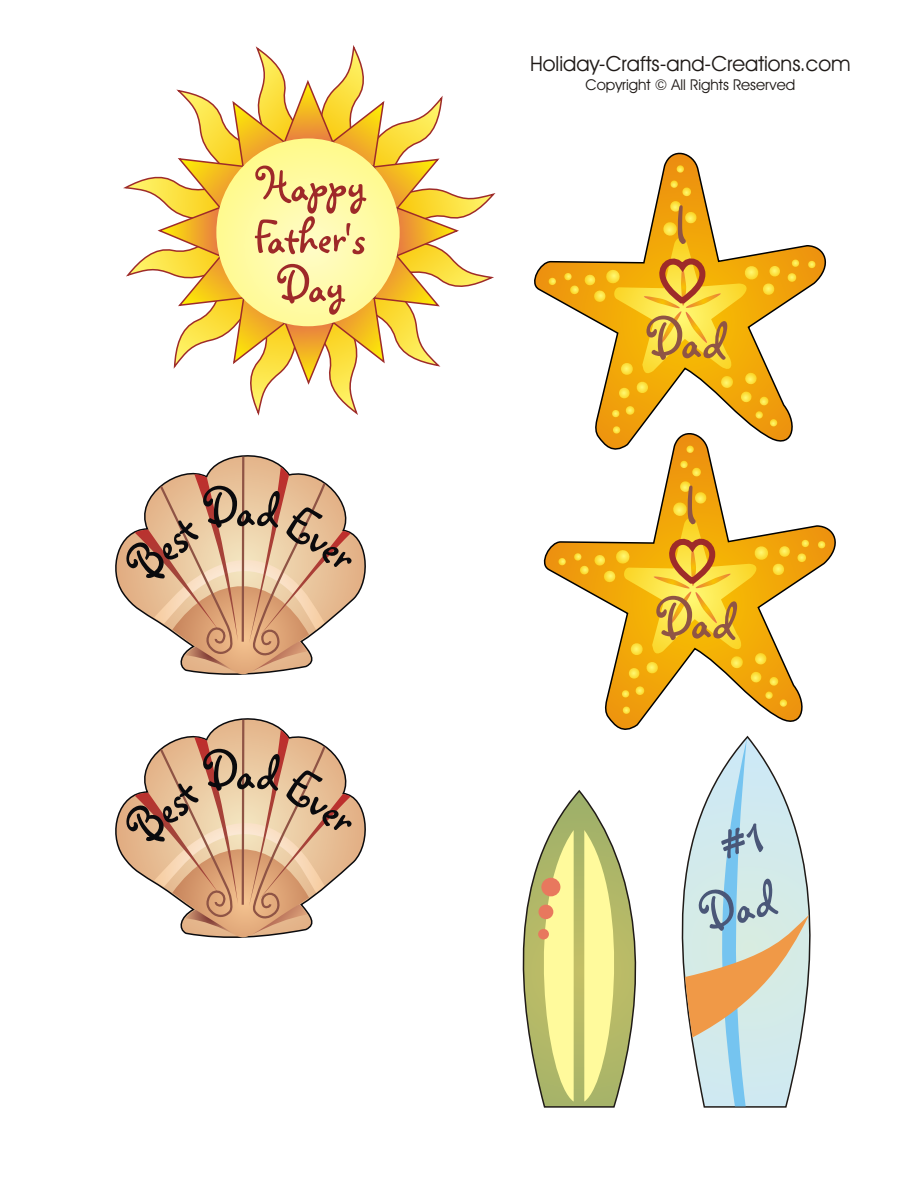
<style>
.page{position:relative;width:918px;height:1188px;background:#fff}
.page>*{position:absolute;margin:0;border:0;box-sizing:border-box;transform-origin:0 0}
.t1{font:57px/113.2px "Melanie BT";color:#8f5445;text-align:center}
.t2{font:54px "Melanie BT";color:#0a0a0d}
.t3{font:51px "Melanie BT";color:#9e2929}
.t4{font:21px "Avant Garde Bk BT";color:#1f1a17}
.t5{font:15px "Avant Garde Bk BT";color:#1f1a17}
</style>
<div class="page">
<svg style="left:115px;top:531px;width:251px;height:77px"></svg>
<svg style="left:135px;top:455px;width:215px;height:220px"></svg>
<svg style="left:534px;top:152px;width:293px;height:274px"></svg>
<svg style="left:676px;top:165px;width:8px;height:8px"></svg>
<svg style="left:791px;top:259px;width:9px;height:8px"></svg>
<svg style="left:787px;top:273px;width:10px;height:9px"></svg>
<svg style="left:808px;top:260px;width:8px;height:9px"></svg>
<svg style="left:548px;top:277px;width:8px;height:9px"></svg>
<svg style="left:564px;top:180px;width:217px;height:246px"></svg>
<svg style="left:123px;top:45px;width:373px;height:371px"></svg>
<svg style="left:216px;top:138px;width:184px;height:188px;background:#fef9a2"></svg>
<svg style="left:681px;top:735px;width:130px;height:373px"></svg>
<svg style="left:522px;top:789px;width:115px;height:319px"></svg>
<svg style="left:584px;top:830px;width:50px;height:272px;background:#dada90"></svg>
<svg style="left:524px;top:830px;width:50px;height:272px;background:#d9d991"></svg>
<div style="left:541px;top:878px;width:19px;height:18px;background:#e8785e;border-radius:50%"></div>
<div style="left:539px;top:905px;width:14px;height:14px;background:#e8785e;border-radius:50%"></div>
<div style="left:538px;top:929px;width:11px;height:10px;background:#e8785e;border-radius:50%"></div>
<svg style="left:115px;top:794px;width:251px;height:77px"></svg>
<svg style="left:135px;top:718px;width:215px;height:220px"></svg>
<svg style="left:543px;top:426px;width:293px;height:304px"></svg>
<svg style="left:686px;top:445px;width:8px;height:8px"></svg>
<svg style="left:797px;top:539px;width:12px;height:24px"></svg>
<svg style="left:818px;top:541px;width:8px;height:8px"></svg>
<svg style="left:558px;top:558px;width:8px;height:8px"></svg>
<svg style="left:574px;top:460px;width:216px;height:254px"></svg>
<svg style="left:685px;top:739px;width:124px;height:367px"></svg>
<h3 class="t3" style="left:258px;top:161px;width:109px">Happy</h3>
<h3 class="t3" style="left:255px;top:214px;width:113px">Father's</h3>
<h3 class="t3" style="left:282px;top:262px;width:65px">Day</h3>
<h2 class="t2" style="left:208px;top:484px;width:71px">Dad</h2>
<h2 class="t2" style="left:307px;top:497px;width:73px;rotate:36deg">Ever</h2>
<h2 class="t2" style="left:122px;top:554px;width:71px;rotate:-45deg">Best</h2>
<h2 class="t2" style="left:208px;top:747px;width:71px">Dad</h2>
<h2 class="t2" style="left:307px;top:760px;width:73px;rotate:36deg">Ever</h2>
<h2 class="t2" style="left:122px;top:817px;width:71px;rotate:-45deg">Be ts</h2>
<p class="t4" style="left:530px;top:55px;width:322px">Holiday-Crafts-and-Creations.com</p>
<p class="t5" style="left:586px;top:79px;width:211px">Copyright © All Rights Reserved</p>
<h1 class="t1" style="left:652px;top:172px;width:75px">I<br>Dad</h1>
<h1 class="t1" style="left:661px;top:453px;width:75px">I<br>Dad</h1>
</div>
